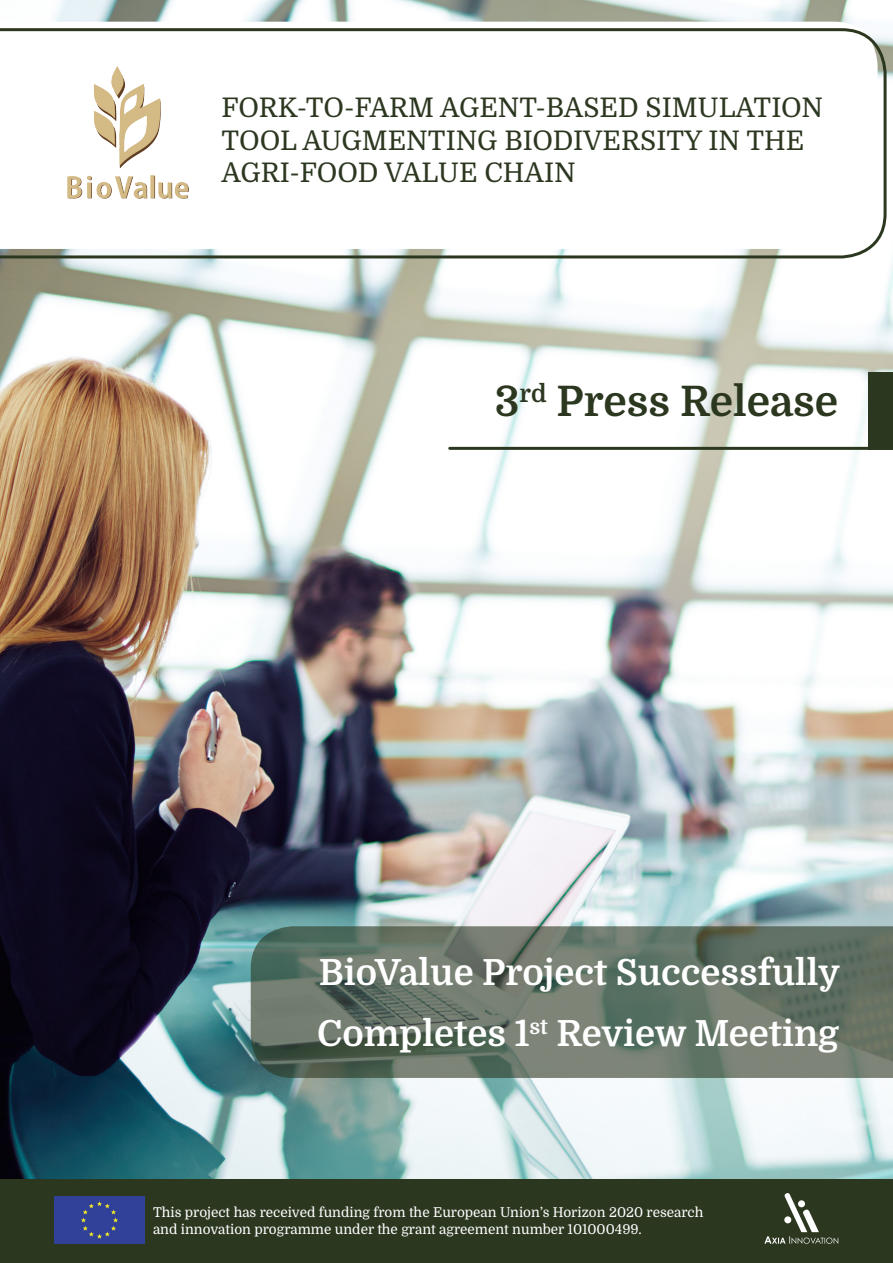
<style>
.page{position:relative;width:893px;height:1263px;background:#fff}
.page>*{position:absolute;margin:0;border:0;box-sizing:border-box;transform-origin:0 0}
.t1{font:700 42px "Domine";color:#2c3720}
.t2{font:700 36px/61.2px "Domine";color:#fff}
.t3{font:27px/32.4px "Domine";color:#2c3720}
.t4{font:13.5px/16.2px "Domine";color:#fff}
</style>
<div class="page">
<img style="left:0;top:0;width:893px;height:1179px">
<svg style="left:0;top:22px;width:878px;height:6px"></svg>
<div style="left:0;top:1179px;width:893px;height:84px;background:#2c3720"></div>
<div style="left:868px;top:373px;width:25px;height:77px;background:#2c3720"></div>
<svg style="left:251px;top:926px;width:642px;height:152px;background:#667568"></svg>
<hr style="left:450px;top:447px;width:426px;height:3px;background:#2c3720">
<svg style="left:0;top:28px;width:886px;height:230px"></svg>
<div style="left:54px;top:1196px;width:90px;height:48px;background:#314199"></div>
<svg style="left:764px;top:1193px;width:74px;height:51px"></svg>
<h3 class="t3" style="left:221px;top:92px;width:603px">FORK-TO-FARM AGENT-BASED SIMULATION<br>TOOL AUGMENTING BIODIVERSITY IN THE<br>AGRI-FOOD VALUE CHAIN</h3>
<h1 class="t1" style="left:495px;top:378px;width:345px">3<sup>rd</sup> Press Release</h1>
<h2 class="t2" style="left:317px;top:942px;width:524px">BioValue Project Successfully<br>Completes 1<sup>st</sup> Review Meeting</h2>
<p class="t4" style="left:153px;top:1205px;width:552px">This project has received funding from the European Union’s Horizon 2020 research and innovation programme under the grant agreement number 101000499.</p>
</div>
